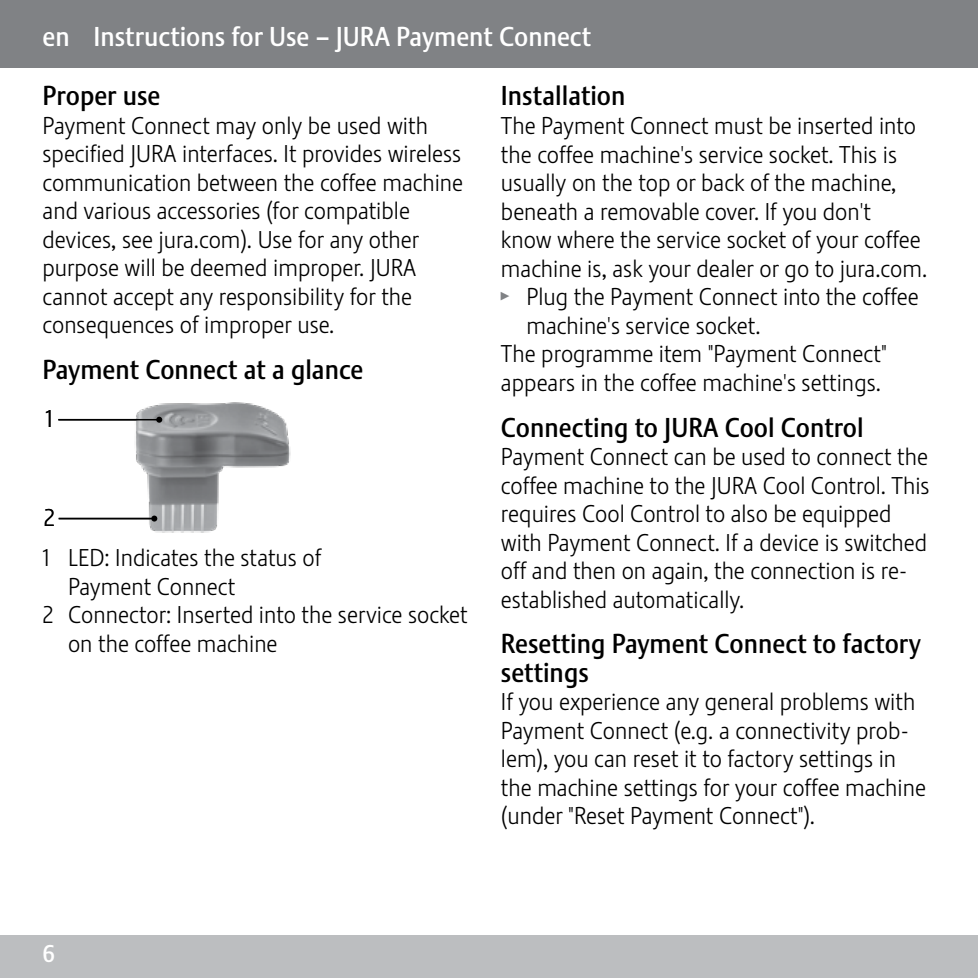
<style>
.page{position:relative;width:978px;height:978px;background:#fff}
.page>*{position:absolute;margin:0;border:0;box-sizing:border-box;transform-origin:0 0}
.t1{font:27px/28.5px "Stalemate Pro 2 J Medium";color:#000}
.t2{font:27px "Stalemate Pro 2 J Medium";color:#fff}
.t3{font:24px/28.5px "Stalemate Pro 2 J Light";color:#000}
.t4{font:24px "Stalemate Pro 2 J Medium";color:#fff}
.s1{font-family:"Jura Pict 2006";color:#808285}
</style>
<div class="page">
<div style="left:0;top:935px;width:978px;height:43px;background:#bcbec0"></div>
<div style="left:0;top:0;width:978px;height:68px;background:#808285"></div>
<img style="left:129px;top:402px;width:162px;height:131px">
<hr style="left:59px;top:518px;width:95px;height:1px;background:#000">
<svg style="left:151px;top:516px;width:6px;height:6px"></svg>
<hr style="left:58px;top:419px;width:101px;height:1px;background:#000">
<svg style="left:156px;top:417px;width:6px;height:6px"></svg>
<p class="t2" style="left:43px;top:20px;width:550px">en Instructions for Use – JURA Payment Connect</p>
<p class="t1" style="left:43px;top:82px;width:119px">Proper use</p>
<p class="t3" style="left:43px;top:111px;width:422px">Payment Connect may only be used with specified JURA interfaces. It provides wireless communication between the coffee machine and various accessories (for compatible devices, see jura.com). Use for any other purpose will be deemed improper. JURA cannot accept any responsibility for the consequences of improper use.</p>
<p class="t1" style="left:43px;top:355px;width:322px">Payment Connect at a glance</p>
<p class="t1" style="left:501px;top:82px;width:126px">Installation</p>
<p class="t3" style="left:501px;top:112px;width:417px">The Payment Connect must be inserted into</p>
<p class="t3" style="left:501px;top:140px;width:398px">the coffee machine's service socket. This is</p>
<p class="t3" style="left:501px;top:169px;width:397px">usually on the top or back of the machine,</p>
<p class="t3" style="left:501px;top:197px;width:372px">beneath a removable cover. If you don't</p>
<p class="t3" style="left:501px;top:226px;width:421px">know where the service socket of your coffee</p>
<p class="t3" style="left:501px;top:254px;width:428px">machine is, ask your dealer or go to jura.com.</p>
<p class="t3" style="left:501px;top:282px;width:419px"><span class="s1">T</span> Plug the Payment Connect into the coffee</p>
<p class="t3" style="left:526px;top:311px;width:236px">machine's service socket.</p>
<p class="t3" style="left:501px;top:340px;width:387px">The programme item "Payment Connect"</p>
<p class="t3" style="left:501px;top:369px;width:382px">appears in the coffee machine's settings.</p>
<p class="t1" style="left:501px;top:413px;width:364px">Connecting to JURA Cool Control</p>
<p class="t3" style="left:501px;top:443px;width:430px">Payment Connect can be used to connect the coffee machine to the JURA Cool Control. This requires Cool Control to also be equipped with Payment Connect. If a device is switched off and then on again, the connection is re&shy;established automatically.</p>
<p class="t1" style="left:501px;top:630px;width:422px">Resetting Payment Connect to factory settings</p>
<p class="t3" style="left:501px;top:688px;width:427px">If you experience any general problems with Payment Connect (e.g. a connectivity prob&shy;lem), you can reset it to factory settings in the machine settings for your coffee machine (under "Reset Payment Connect").</p>
<p class="t3" style="left:45px;top:405px;width:8px">1</p>
<p class="t3" style="left:44px;top:504px;width:13px">2</p>
<p class="t3" style="left:43px;top:544px;width:280px">1 LED: Indicates the status of</p>
<p class="t3" style="left:68px;top:572px;width:169px">Payment Connect</p>
<p class="t3" style="left:43px;top:601px;width:427px">2 Connector: Inserted into the service socket</p>
<p class="t3" style="left:68px;top:629px;width:211px">on the coffee machine</p>
<p class="t4" style="left:43px;top:939px;width:14px">6</p>
</div>
